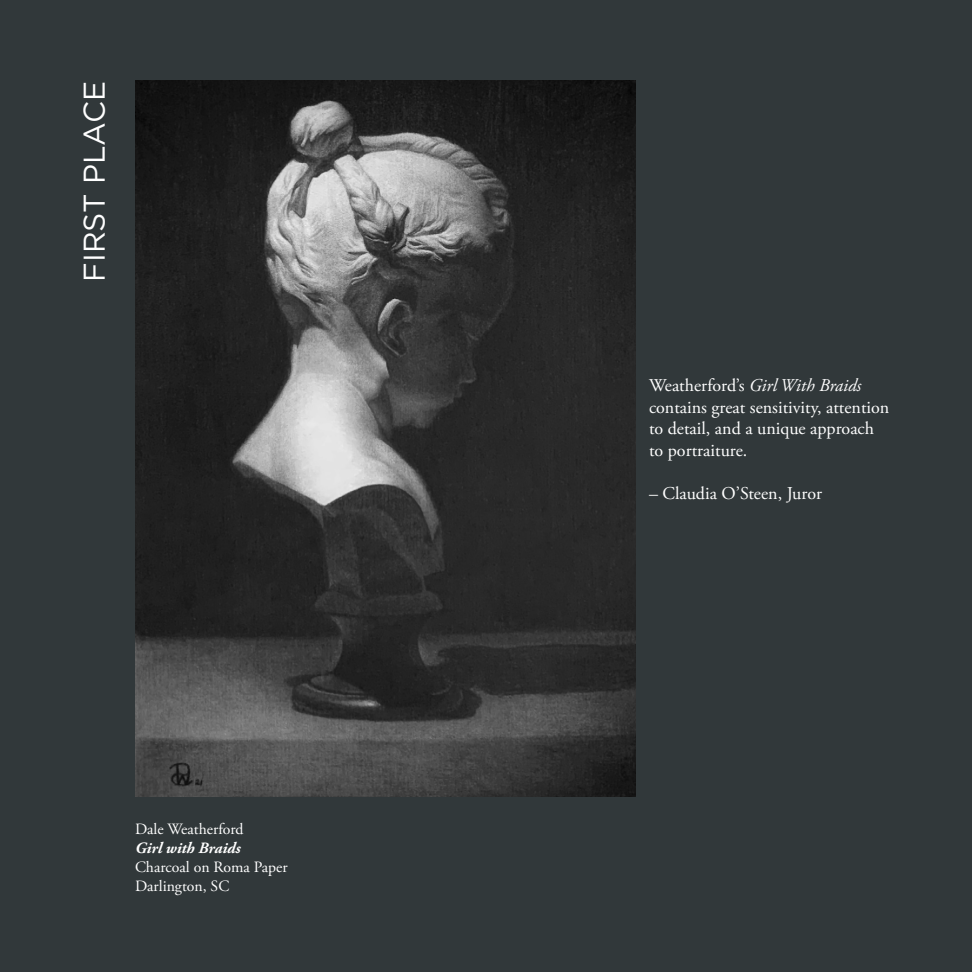
<style>
.page{position:relative;width:972px;height:972px;background:#31383a}
.page>*{position:absolute;margin:0;border:0;box-sizing:border-box;transform-origin:0 0}
.t1{font:30px "Gotham";color:#fff}
.body_copy{font:18px/21.6px "Adobe Garamond Pro";color:#fff}
.body_copy-2{font:15.75px "Adobe Garamond Pro";color:#fff}
.body_copy-3{font:italic 700 15.75px "Adobe Garamond Pro";color:#fff}
.s1{font-style:italic}
</style>
<div class="page">
<img style="left:135px;top:81px;width:501px;height:716px">
<p class="t1" style="left:75px;top:282px;width:202px;rotate:-90deg">FIRST PLACE</p>
<p class="body_copy-2" style="left:135px;top:820px;width:110px">Dale Weatherford</p>
<p class="body_copy-3" style="left:135px;top:839px;width:107px">Girl with Braids</p>
<p class="body_copy-2" style="left:135px;top:858px;width:154px">Charcoal on Roma Paper</p>
<p class="body_copy-2" style="left:135px;top:877px;width:96px">Darlington, SC</p>
<p class="body_copy" style="left:649px;top:375px;width:242px">Weatherford’s <span class="s1">Girl With Braids </span>contains great sensitivity, attention to detail, and a unique approach to portraiture.</p>
<p class="body_copy" style="left:649px;top:483px;width:175px">– Claudia O’Steen, Juror</p>
</div>
